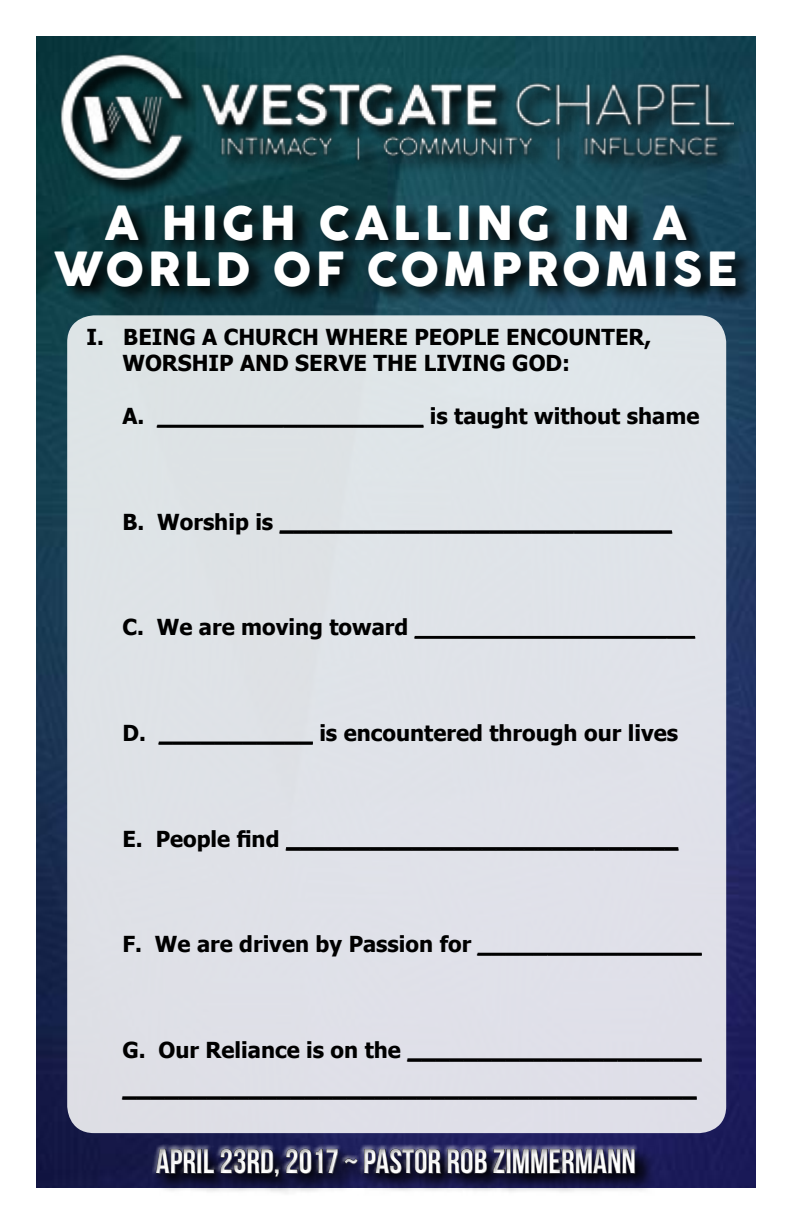
<style>
.page{position:relative;width:792px;height:1224px;background:#fff}
.page>*{position:absolute;margin:0;border:0;box-sizing:border-box;transform-origin:0 0}
.t1{font:800 46px/46px "Coco Gothic";letter-spacing:.08em;color:#fff;text-align:center}
.t2{font:34px "Bebas Neue";color:#fff}
.t3{font:700 22px/26.4px "Tahoma";color:#000}
</style>
<div class="page">
<img style="left:36px;top:36px;width:720px;height:1152px">
<div style="left:67px;top:315px;width:659px;height:818px;background:#dfe2e8;border-radius:27px"></div>
<hr style="left:157px;top:425px;width:266px;height:2px;background:#000">
<hr style="left:280px;top:530px;width:392px;height:2px;background:#000">
<hr style="left:415px;top:636px;width:280px;height:2px;background:#000">
<hr style="left:159px;top:742px;width:154px;height:2px;background:#000">
<hr style="left:286px;top:847px;width:392px;height:2px;background:#000">
<hr style="left:478px;top:953px;width:224px;height:2px;background:#000">
<hr style="left:407px;top:1058px;width:295px;height:2px;background:#000">
<hr style="left:122px;top:1096px;width:575px;height:2px;background:#000">
<svg style="left:154px;top:1146px;width:500px;height:47px"></svg>
<div style="left:153px;top:1146px;width:488px;height:36px;background:#fff;opacity:.75"></div>
<div style="left:151px;top:1143px;width:488px;height:36px;background:#000;opacity:.75"></div>
<svg style="left:52px;top:204px;width:704px;height:100px;background:#0f303a"></svg>
<svg style="left:60px;top:52px;width:690px;height:148px;background:#144450"></svg>
<img style="left:60px;top:53px;width:674px;height:127px">
<h1 class="t1" style="left:54px;top:201px;width:685px">A HIGH CALLING IN A<br>WORLD OF COMPROMISE</h1>
<p class="t3" style="left:122px;top:323px;width:531px;text-indent:-36px">I. BEING A CHURCH WHERE PEOPLE ENCOUNTER,<br>WORSHIP AND SERVE THE LIVING GOD:</p>
<p class="t3" style="left:122px;top:402px;width:579px">A. ___________________ is taught without shame</p>
<p class="t3" style="left:122px;top:507px;width:551px">B. Worship is ____________________________</p>
<p class="t3" style="left:122px;top:613px;width:574px">C. We are moving toward ____________________</p>
<p class="t3" style="left:122px;top:719px;width:557px">D. ___________ is encountered through our lives</p>
<p class="t3" style="left:122px;top:824px;width:558px">E. People find ____________________________</p>
<p class="t3" style="left:122px;top:930px;width:581px">F. We are driven by Passion for ________________</p>
<p class="t3" style="left:122px;top:1030px;width:581px;line-height:38px">G. Our Reliance is on the _____________________ _________________________________________</p>
<h2 class="t2" style="left:156px;top:1143px;width:482px">APRIL 23RD, 2017 ~ PASTOR ROB ZIMMERMANN</h2>
</div>
